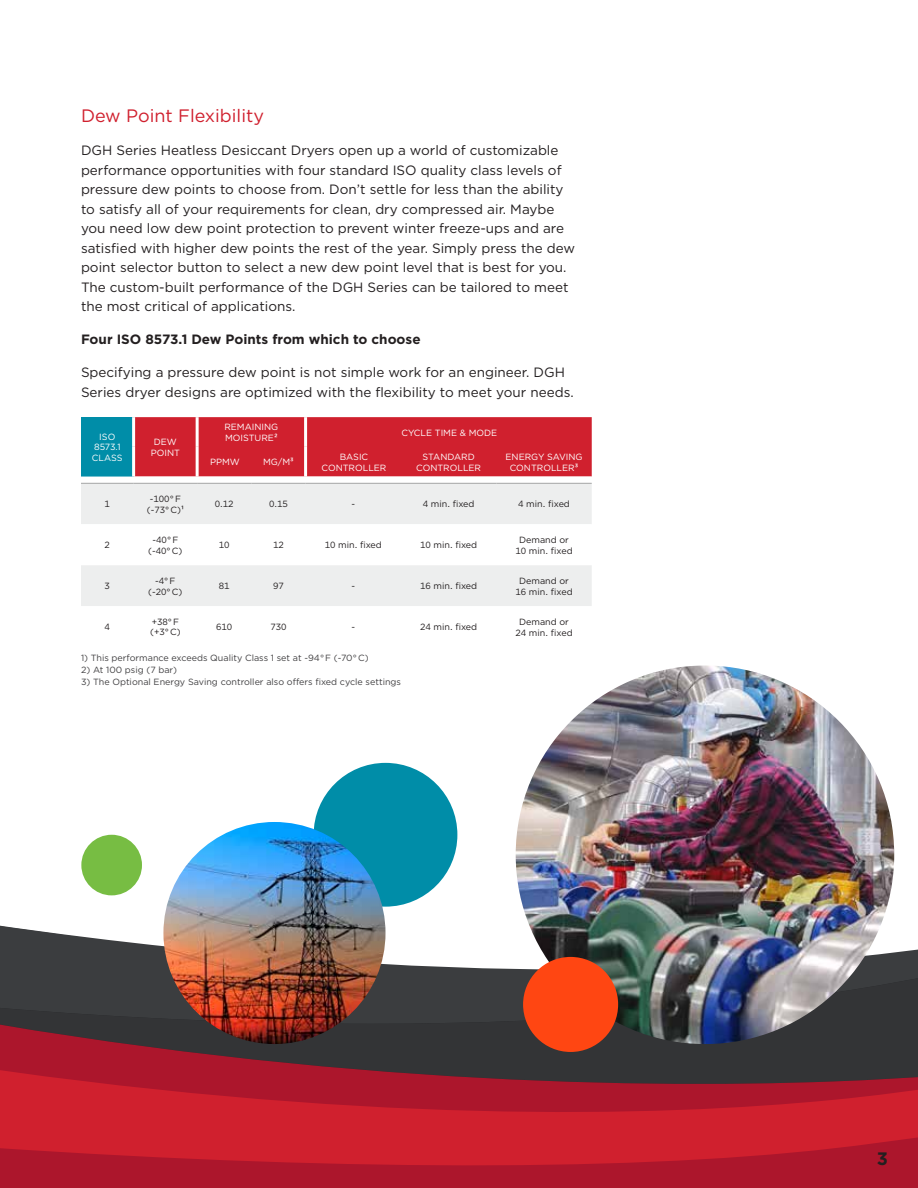
<style>
.page{position:relative;width:918px;height:1188px;background:#fff}
.page>*{position:absolute;margin:0;border:0;box-sizing:border-box;transform-origin:0 0}
.t1{font:18px "Gotham";color:#d0202e}
.t2{font:700 18px "Gotham";color:#231f20}
.t3{font:13.5px/19.5px "Gotham";color:#231f20}
.t4{font:700 13.5px "Gotham";color:#231f20}
.t5{font:9px/10.5px "Gotham";color:#231f20;text-align:center}
.t6{font:9px "Gotham";color:#414042}
.t7{font:9px/10.5px "Gotham";color:#fff;text-align:center}
.s1{font-weight:500}
</style>
<div class="page">
<svg style="left:0;top:905px;width:918px;height:97px;fill:#3b3d3f"></svg>
<svg style="left:0;top:1002px;width:918px;height:186px;background:#95222f"></svg>
<img style="left:516px;top:666px;width:378px;height:378px;border-radius:189px">
<div style="left:523px;top:957px;width:95px;height:95px;background:#ff4612;border-radius:50%"></div>
<div style="left:81px;top:835px;width:61px;height:60px;background:#77bd43;border-radius:50%"></div>
<div style="left:314px;top:763px;width:143px;height:144px;background:#008da8;border-radius:50%"></div>
<svg style="left:81px;top:417px;width:511px;height:66px;background:#c1414e"></svg>
<div style="left:81px;top:484px;width:511px;height:40px;background:#edeeee"></div>
<div style="left:81px;top:565px;width:511px;height:41px;background:#edeeee"></div>
<hr style="left:304px;top:417px;width:3px;height:30px;background:#fff">
<hr style="left:196px;top:417px;width:3px;height:30px;background:#fff">
<hr style="left:196px;top:447px;width:3px;height:30px;background:#fff">
<hr style="left:132px;top:417px;width:3px;height:30px;background:#fff">
<hr style="left:132px;top:447px;width:3px;height:30px;background:#fff">
<hr style="left:304px;top:447px;width:3px;height:30px;background:#fff">
<hr style="left:81px;top:483px;width:53px;height:1px;background:#a4a5a5">
<hr style="left:134px;top:483px;width:63px;height:1px;background:#a4a5a5">
<hr style="left:197px;top:483px;width:54px;height:1px;background:#a4a5a5">
<hr style="left:251px;top:483px;width:55px;height:1px;background:#a4a5a5">
<hr style="left:306px;top:483px;width:95px;height:1px;background:#a4a5a5">
<hr style="left:401px;top:483px;width:95px;height:1px;background:#a4a5a5">
<hr style="left:496px;top:483px;width:96px;height:1px;background:#a4a5a5">
<img style="left:163px;top:822px;width:223px;height:222px;border-radius:111px">
<h1 class="t1" style="left:81px;top:105px;width:185px">Dew Point Flexibility</h1>
<p class="t3" style="left:81px;top:141px;width:496px">DGH Series Heatless Desiccant Dryers open up a world of customizable performance opportunities with four standard ISO quality class levels of pressure dew points to choose from. Don’t settle for less than the ability to satisfy all of your requirements for clean, dry compressed air. Maybe you need low dew point protection to prevent winter freeze-ups and are satisfied with higher dew points the rest of the year. Simply press the dew point selector button to select a new dew point level that is best for you.<br>The custom-built performance of the DGH Series can be tailored to meet the most critical of applications.</p>
<p class="t4" style="left:81px;top:331px;width:341px">Four ISO 8573.1 Dew Points from which to choose</p>
<p class="t3" style="left:81px;top:363px;width:494px">Specifying a pressure dew point is not simple work for an engineer. DGH<br>Series dryer designs are optimized with the flexibility to meet your needs.</p>
<p class="t7" style="left:92px;top:431px;width:32px">ISO<br>8573.1<br>CLASS</p>
<p class="t7" style="left:151px;top:437px;width:31px">DEW<br>POINT</p>
<p class="t7" style="left:224px;top:422px;width:55px;text-align:left">REMAINING<br>MOISTURE<span class="s1">²</span></p>
<p class="t7" style="left:401px;top:427px;width:97px">CYCLE TIME &amp; MODE</p>
<p class="t7" style="left:210px;top:457px;width:31px">PPMW</p>
<p class="t7" style="left:263px;top:457px;width:32px">MG/M<span class="s1">³</span></p>
<p class="t7" style="left:322px;top:451px;width:66px">BASIC<br>CONTROLLER</p>
<p class="t7" style="left:416px;top:451px;width:66px">STANDARD<br>CONTROLLER</p>
<p class="t7" style="left:506px;top:451px;width:78px">ENERGY SAVING<br>CONTROLLER<span class="s1">³</span></p>
<p class="t5" style="left:105px;top:499px;width:7px">1</p>
<p class="t5" style="left:147px;top:494px;width:39px">-100° F (-73° C)<span class="s1">¹</span></p>
<p class="t5" style="left:215px;top:499px;width:20px">0.12</p>
<p class="t5" style="left:269px;top:499px;width:20px">0.15</p>
<p class="t5" style="left:351px;top:499px;width:5px">-</p>
<p class="t5" style="left:423px;top:499px;width:53px">4 min. fixed</p>
<p class="t5" style="left:518px;top:499px;width:53px">4 min. fixed</p>
<p class="t5" style="left:105px;top:540px;width:7px">2</p>
<p class="t5" style="left:148px;top:534px;width:36px">-40° F (-40° C)</p>
<p class="t5" style="left:219px;top:540px;width:12px">10</p>
<p class="t5" style="left:273px;top:540px;width:12px">12</p>
<p class="t5" style="left:325px;top:540px;width:59px">10 min. fixed</p>
<p class="t5" style="left:420px;top:540px;width:59px">10 min. fixed</p>
<p class="t5" style="left:515px;top:534px;width:59px">Demand or<br>10 min. fixed</p>
<p class="t5" style="left:105px;top:581px;width:7px">3</p>
<p class="t5" style="left:148px;top:575px;width:36px">-4° F (-20° C)</p>
<p class="t5" style="left:219px;top:581px;width:12px">81</p>
<p class="t5" style="left:273px;top:581px;width:12px">97</p>
<p class="t5" style="left:351px;top:581px;width:5px">-</p>
<p class="t5" style="left:420px;top:581px;width:59px">16 min. fixed</p>
<p class="t5" style="left:515px;top:575px;width:59px">Demand or<br>16 min. fixed</p>
<p class="t5" style="left:105px;top:622px;width:7px">4</p>
<p class="t5" style="left:150px;top:616px;width:32px;text-align:left">+38° F (+3° C)</p>
<p class="t5" style="left:216px;top:622px;width:18px">610</p>
<p class="t5" style="left:270px;top:622px;width:18px">730</p>
<p class="t5" style="left:351px;top:622px;width:5px">-</p>
<p class="t5" style="left:420px;top:622px;width:59px">24 min. fixed</p>
<p class="t5" style="left:515px;top:616px;width:59px">Demand or<br>24 min. fixed</p>
<p class="t6" style="left:81px;top:652px;width:289px">1) This performance exceeds Quality Class 1 set at -94° F (-70° C)</p>
<p class="t6" style="left:81px;top:664px;width:98px">2) At 100 psig (7 bar)</p>
<p class="t6" style="left:81px;top:676px;width:322px">3) The Optional Energy Saving controller also offers fixed cycle settings</p>
<h1 class="t2" style="left:877px;top:1147px;width:13px">3</h1>
</div>
